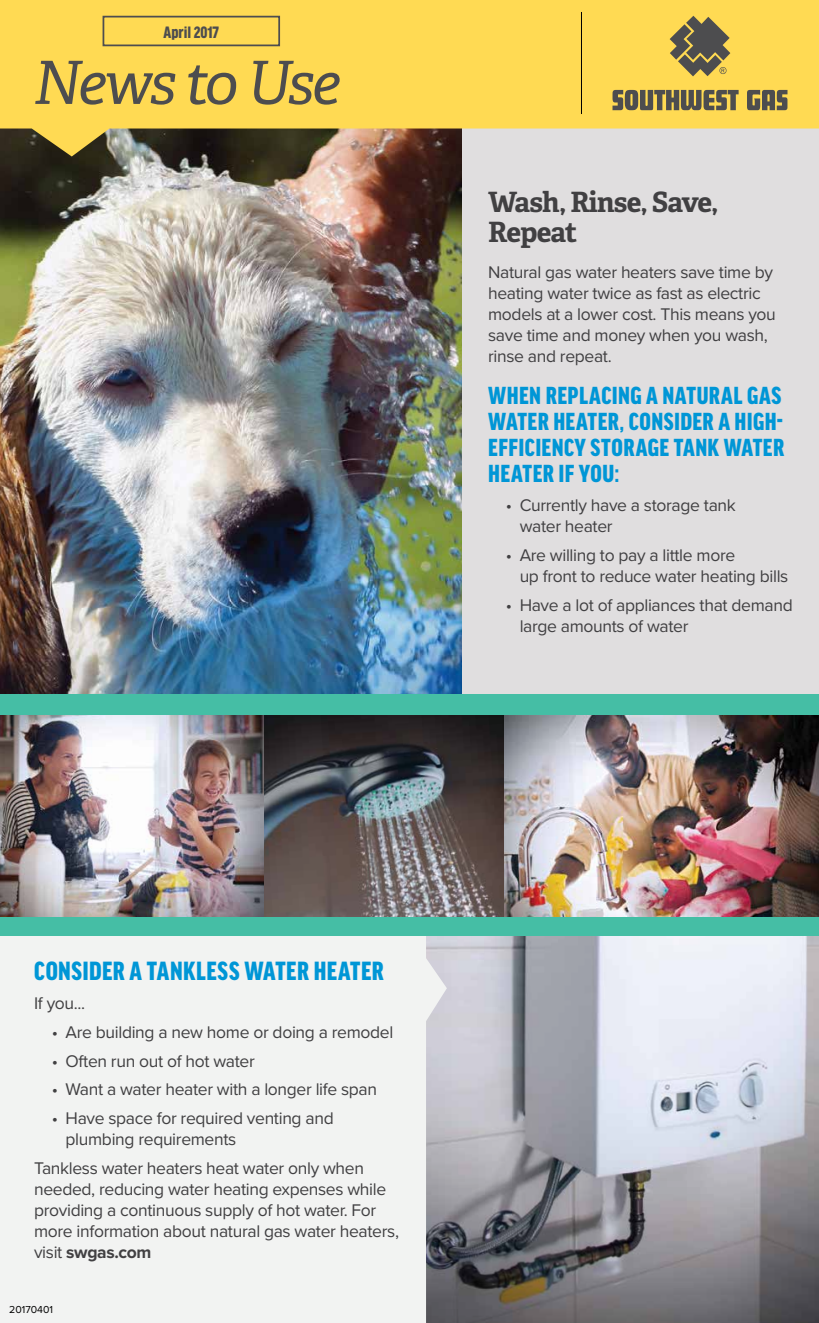
<style>
.page{position:relative;width:819px;height:1323px;background:#fff}
.page>*{position:absolute;margin:0;border:0;box-sizing:border-box;transform-origin:0 0}
.t1{font:italic 59.5px "Adelle";letter-spacing:-.06em;color:#4d4d4f}
.t2{font:900 condensed 28px "Good Headline Pro";letter-spacing:.015em;color:#0096d6}
.t3{font:700 28px/29.8px "Adelle";letter-spacing:-.03em;color:#414042}
.t4{font:900 condensed 26.25px/26.2px "Good Headline Pro";letter-spacing:.015em;color:#0096d6;text-align:justify}
.t5{font:17.5px/21px "Proxima Nova";letter-spacing:-.02em;color:#414042}
.t6{font:900 condensed 17.5px "Good Headline Pro";color:#4d4d4f}
.t7{font:10.5px "Proxima Nova";color:#000}
.s1{font-weight:700}
</style>
<div class="page">
<img style="left:447px;top:936px;width:372px;height:387px">
<div style="left:0;top:129px;width:819px;height:676px;background:#e0dedf"></div>
<img style="left:0;top:157px;width:461px;height:537px">
<div style="left:0;top:936px;width:447px;height:387px;background:#f2f3f2"></div>
<div style="left:0;top:694px;width:819px;height:242px;background:#45bea5"></div>
<svg style="left:0;top:0;width:819px;height:157px;background:#eacb5c"></svg>
<hr style="left:581px;top:12px;width:1px;height:102px;background:#000">
<svg style="left:613px;top:90px;width:126px;height:20px;background:#7f7450"></svg>
<svg style="left:747px;top:90px;width:41px;height:20px"></svg>
<svg style="left:670px;top:16px;width:60px;height:60px;background:#938450"></svg>
<img style="left:264px;top:715px;width:555px;height:201px">
<img style="left:0;top:715px;width:264px;height:201px">
<div style="left:103px;top:16px;width:177px;height:30px;border:2px solid #4d4d4f"></div>
<p class="t6" style="left:164px;top:22px;width:57px">April 2017</p>
<h1 class="t1" style="left:33px;top:40px;width:309px">News to Use</h1>
<h2 class="t3" style="left:488px;top:186px;width:232px">Wash, Rinse, Save,<br>Repeat</h2>
<p class="t5" style="left:488px;top:260px;width:289px">Natural gas water heaters save time by heating water twice as fast as electric models at a lower cost. This means you save time and money when you wash, rinse and repeat.</p>
<h3 class="t4" style="left:488px;top:382px;width:297px">WHEN REPLACING A NATURAL GAS WATER HEATER, CONSIDER A HIGH-EFFICIENCY STORAGE TANK WATER HEATER IF YOU:</h3>
<p class="t5" style="left:520px;top:494px;width:218px;text-indent:-14px">• Currently have a storage tank water heater</p>
<p class="t5" style="left:520px;top:544px;width:270px;text-indent:-14px">• Are willing to pay a little more<br>up front to reduce water heating bills</p>
<p class="t5" style="left:520px;top:594px;width:275px;text-indent:-14px">• Have a lot of appliances that demand large amounts of water</p>
<h2 class="t2" style="left:34px;top:956px;width:351px">CONSIDER A TANKLESS WATER HEATER</h2>
<p class="t5" style="left:34px;top:992px;width:53px">If you...</p>
<p class="t5" style="left:52px;top:1021px;width:343px">• Are building a new home or doing a remodel</p>
<p class="t5" style="left:52px;top:1049px;width:205px">• Often run out of hot water</p>
<p class="t5" style="left:52px;top:1078px;width:327px">• Want a water heater with a longer life span</p>
<p class="t5" style="left:66px;top:1107px;width:270px;text-indent:-14px">• Have space for required venting and plumbing requirements</p>
<p class="t5" style="left:34px;top:1157px;width:366px">Tankless water heaters heat water only when needed, reducing water heating expenses while providing a continuous supply of hot water. For more information about natural gas water heaters, visit <span class="s1">swgas.com</span></p>
<p class="t7" style="left:9px;top:1301px;width:45px">20170401</p>
</div>
